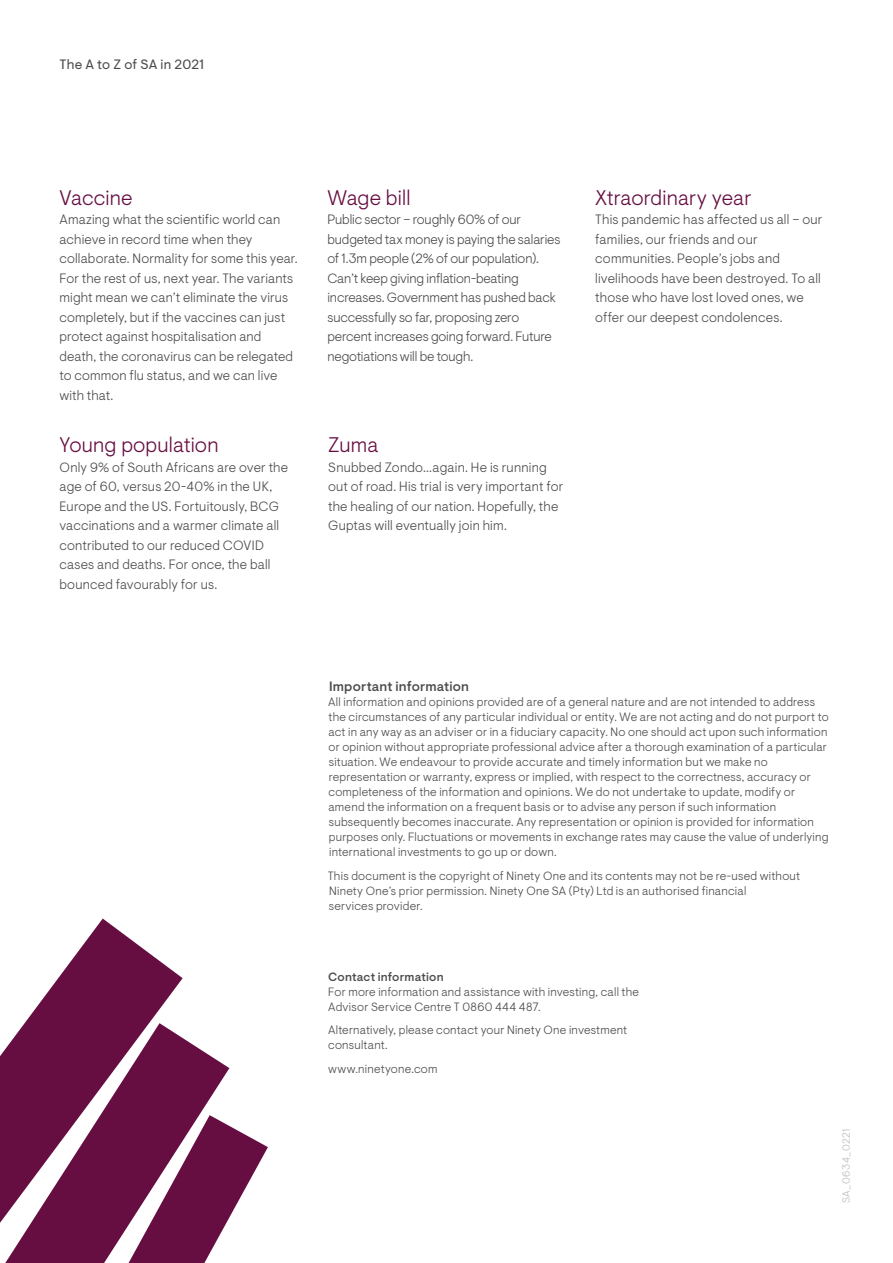
<style>
.page{position:relative;width:893px;height:1263px;background:#fff}
.page>*{position:absolute;margin:0;border:0;box-sizing:border-box;transform-origin:0 0}
.Sub_header_2{font:300 21px "Ninety One Visuelt";letter-spacing:.01em;color:#660e41}
.t1{font:300 13.5px/19.5px "Ninety One Visuelt";letter-spacing:.01em;color:#4b4c4d}
.t2{font:300 13.5px/19.5px "Ninety One Visuelt";letter-spacing:-.01em;color:#4b4c4d}
.Important_info_heade{font:500 13.5px "Ninety One Visuelt";letter-spacing:.015em;color:#4b4c4d}
.Top_of_page_header_B{font:13.5px "Ninety One Visuelt";letter-spacing:.01em;color:#4b4c4d}
.Important_info_body{font:300 12px/15px "Ninety One Visuelt";letter-spacing:.02em;color:#4b4c4d}
.Important_info_sub_h{font:500 12px "Ninety One Visuelt";letter-spacing:.015em;color:#4b4c4d}
.Document_code{font:300 10.5px "Ninety One Visuelt";letter-spacing:.045em;color:#bbbcbf}
</style>
<div class="page">
<svg style="left:5px;top:1038px;width:224px;height:225px;fill:#660e41"></svg>
<svg style="left:0;top:918px;width:183px;height:305px;fill:#660e41"></svg>
<svg style="left:129px;top:1115px;width:139px;height:148px"></svg>
<p class="Top_of_page_header_B" style="left:60px;top:56px;width:146px">The A to Z of SA in 2021</p>
<p class="Sub_header_2" style="left:60px;top:185px;width:75px">Vaccine</p>
<p class="t1" style="left:60px;top:210px;width:240px">Amazing what the scientific world can achieve in record time when they collaborate. Normality for some this year.<br>For the rest of us, next year. The variants might mean we can’t eliminate the virus completely, but if the vaccines can just protect against hospitalisation and death, the coronavirus can be relegated to common flu status, and we can live with that.</p>
<p class="Sub_header_2" style="left:60px;top:433px;width:160px">Young population</p>
<p class="t1" style="left:60px;top:458px;width:230px">Only 9% of South Africans are over the age of 60, versus 20-40% in the UK, Europe and the US. Fortuitously, BCG vaccinations and a warmer climate all contributed to our reduced COVID cases and deaths. For once, the ball bounced favourably for us.</p>
<p class="Sub_header_2" style="left:327px;top:185px;width:84px">Wage bill</p>
<p class="t2" style="left:327px;top:210px;width:234px">Public sector – roughly 60% of our budgeted tax money is paying the salaries of 1.3m people (2% of our population).<br>Can’t keep giving inflation-beating increases. Government has pushed back successfully so far, proposing zero percent increases going forward. Future negotiations will be tough.</p>
<p class="Sub_header_2" style="left:328px;top:433px;width:52px">Zuma</p>
<p class="t1" style="left:328px;top:458px;width:237px">Snubbed Zondo...again. He is running out of road. His trial is very important for the healing of our nation. Hopefully, the Guptas will eventually join him.</p>
<p class="Sub_header_2" style="left:595px;top:185px;width:158px">Xtraordinary year</p>
<p class="t1" style="left:595px;top:210px;width:229px">This pandemic has affected us all – our families, our friends and our communities. People’s jobs and livelihoods have been destroyed. To all those who have lost loved ones, we offer our deepest condolences.</p>
<p class="Important_info_heade" style="left:329px;top:679px;width:141px">Important information</p>
<p class="Important_info_body" style="left:328px;top:695px;width:502px">All information and opinions provided are of a general nature and are not intended to address the circumstances of any particular individual or entity. We are not acting and do not purport to act in any way as an adviser or in a fiduciary capacity. No one should act upon such information or opinion without appropriate professional advice after a thorough examination of a particular situation. We endeavour to provide accurate and timely information but we make no representation or warranty, express or implied, with respect to the correctness, accuracy or completeness of the information and opinions. We do not undertake to update, modify or amend the information on a frequent basis or to advise any person if such information subsequently becomes inaccurate. Any representation or opinion is provided for information purposes only. Fluctuations or movements in exchange rates may cause the value of underlying international investments to go up or down.</p>
<p class="Important_info_body" style="left:328px;top:868px;width:474px">This document is the copyright of Ninety One and its contents may not be re-used without<br>Ninety One’s prior permission. Ninety One SA (Pty) Ltd is an authorised financial<br>services provider.</p>
<p class="Important_info_sub_h" style="left:328px;top:969px;width:117px">Contact information</p>
<p class="Important_info_body" style="left:328px;top:984px;width:312px">For more information and assistance with investing, call the<br>Advisor Service Centre T 0860 444 487.</p>
<p class="Important_info_body" style="left:328px;top:1023px;width:301px">Alternatively, please contact your Ninety One investment consultant.</p>
<p class="Important_info_body" style="left:328px;top:1061px;width:111px">www.ninetyone.com</p>
<p class="Document_code" style="left:840px;top:1203px;width:76px;rotate:-90deg">SA_0634_0221</p>
</div>
